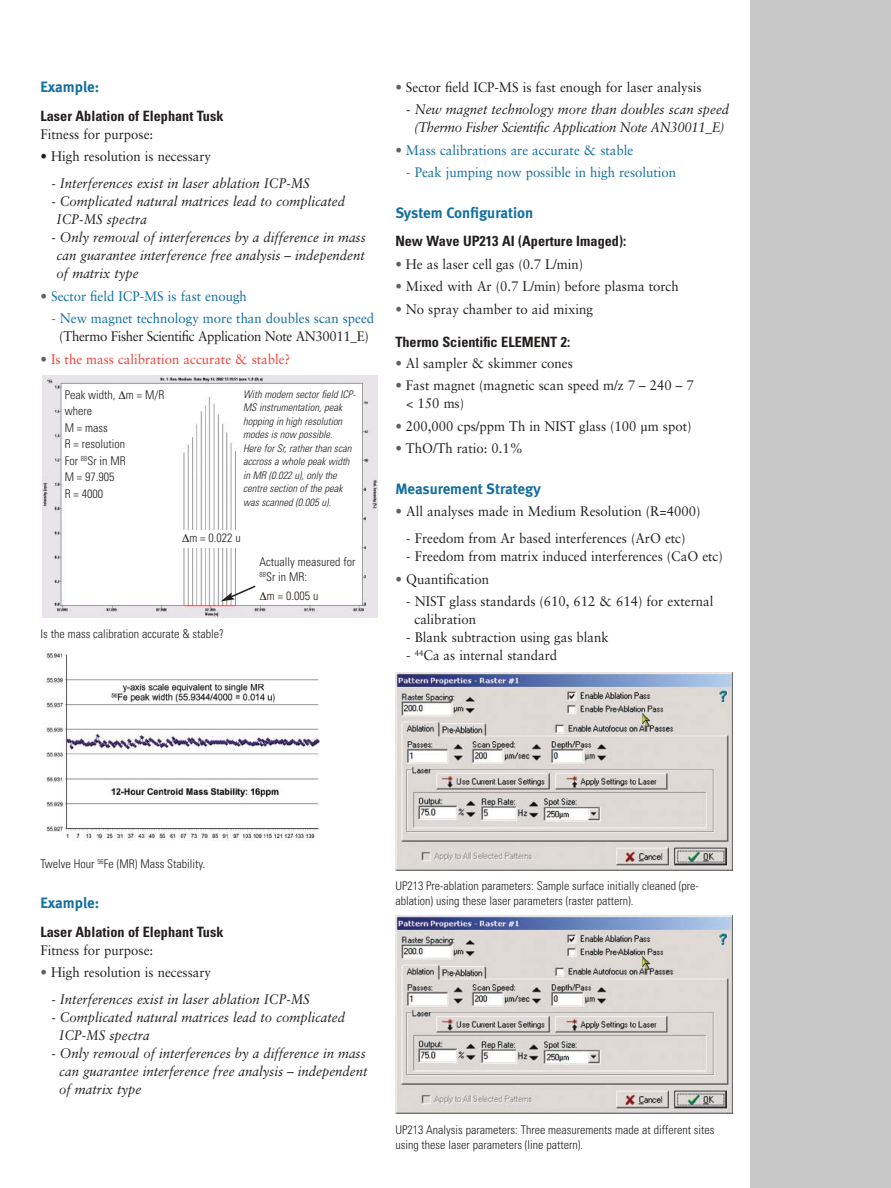
<style>
.page{position:relative;width:891px;height:1188px;background:#fff}
.page>*{position:absolute;margin:0;border:0;box-sizing:border-box;transform-origin:0 0}
.t1{font:15px "Meta Bold LF";color:#136f9f}
.t2{font:700 condensed 14.25px "Univers";color:#241f1f}
.t3{font:13.8px/18px "Sabon";color:#241f1f;scale:.95 1}
.t4{font:italic 13.8px/18px "Sabon";color:#241f1f;scale:.95 1}
.t5{font:13.8px "Sabon";color:#136f9f;scale:.95 1}
.t6{font:italic 13.8px/18px "Sabon";letter-spacing:-.025em;color:#241f1f;text-align:center;scale:.95 1}
.t7{font:13.8px "Sabon";letter-spacing:-.025em;color:#241f1f;scale:.95 1}
.t8{font:13.8px "Sabon";color:#f24139;scale:.95 1}
.t9{font:300 condensed 12px/16.5px "Univers";color:#241f1f}
.t10{font:italic 300 condensed 10.5px/13.5px "Univers";color:#241f1f}
.s1{color:#615f60}
</style>
<div class="page">
<div style="left:750px;top:0;width:141px;height:1188px;background:#c8c8c9"></div>
<img style="left:42px;top:376px;width:335px;height:241px">
<div style="left:166px;top:531px;width:90px;height:17px;background:#fff"></div>
<img style="left:43px;top:652px;width:277px;height:189px">
<img style="left:395px;top:672px;width:337px;height:199px">
<img style="left:395px;top:915px;width:337px;height:199px">
<svg style="left:119px;top:391px;width:7px;height:8px"></svg>
<svg style="left:221px;top:584px;width:46px;height:17px"></svg>
<p class="t1" style="left:40px;top:81px;width:60px">Example:</p>
<p class="t2" style="left:40px;top:110px;width:185px">Laser Ablation of Elephant Tusk</p>
<p class="t3" style="left:40px;top:126px;width:120px">Fitness for purpose:</p>
<p class="t3" style="left:40px;top:148px;width:181px">• High resolution is necessary</p>
<p class="t4" style="left:51px;top:175px;width:274px">- Interferences exist in laser ablation ICP-MS</p>
<p class="t4" style="left:57px;top:193px;width:305px;text-indent:-5px">- Complicated natural matrices lead to complicated<br>ICP-MS spectra</p>
<p class="t4" style="left:57px;top:229px;width:327px;text-align:justify;text-indent:-5px">- Only removal of interferences by a difference in mass can guarantee interference free analysis – independent of matrix type</p>
<p class="t5" style="left:40px;top:290px;width:219px"><span class="s1">•</span> Sector field ICP-MS is fast enough</p>
<p class="t5" style="left:51px;top:313px;width:341px">- New magnet technology more than doubles scan speed</p>
<p class="t7" style="left:59px;top:331px;width:327px">(Thermo Fisher Scientific Application Note AN30011_E)</p>
<p class="t8" style="left:41px;top:353px;width:265px"><span class="s1">•</span> Is the mass calibration accurate &amp; stable?</p>
<p class="t9" style="left:65px;top:387px;width:101px">Peak width, m = M/R where<br>M = mass<br>R = resolution<br>For <sup>88</sup>Sr in MR<br>M = 97.905<br>R = 4000</p>
<p class="t10" style="left:243px;top:388px;width:116px">With modern sectorfield ICP-<br>MS instrumentation,peak hopping in high resolution modes is now possible.<br>Here forSr,ratherthan scan accross a whole peak width in MR (0.022 u),only the centre section ofthe peak was scanned (0.005 u).</p>
<p class="t9" style="left:189px;top:531px;width:53px">m = 0.022 u</p>
<p class="t9" style="left:260px;top:555px;width:97px;line-height:15px">Actually measured for<br><sup>88</sup>Sr in MR:</p>
<p class="t9" style="left:267px;top:589px;width:53px">m = 0.005 u</p>
<p class="t9" style="left:40px;top:627px;width:185px">Is the mass calibration accurate &amp; stable?</p>
<p class="t3" style="left:395px;top:79px;width:324px"><span class="s1">•</span> Sector field ICP-MS is fast enough for laser analysis</p>
<p class="t6" style="left:406px;top:101px;width:341px">- New magnet technology more than doubles scan speed (Thermo Fisher Scientific Application Note AN30011_E)</p>
<p class="t5" style="left:395px;top:144px;width:252px"><span class="s1">•</span> Mass calibrations are accurate &amp; stable</p>
<p class="t5" style="left:406px;top:167px;width:286px">- Peak jumping now possible in high resolution</p>
<p class="t1" style="left:395px;top:207px;width:140px">System Configuration</p>
<p class="t2" style="left:395px;top:236px;width:232px">New Wave UP213 AI (Aperture Imaged):</p>
<p class="t3" style="left:395px;top:256px;width:199px"><span class="s1">•</span> He as laser cell gas (0.7 L/min)</p>
<p class="t3" style="left:395px;top:278px;width:300px"><span class="s1">•</span> Mixed with Ar (0.7 L/min) before plasma torch</p>
<p class="t3" style="left:395px;top:301px;width:210px"><span class="s1">•</span> No spray chamber to aid mixing</p>
<p class="t2" style="left:395px;top:336px;width:177px">Thermo Scientific ELEMENT 2:</p>
<p class="t3" style="left:395px;top:355px;width:188px"><span class="s1">•</span> Al sampler &amp; skimmer cones</p>
<p class="t3" style="left:406px;top:377px;width:304px;text-indent:-11px"><span class="s1">•</span> Fast magnet (magnetic scan speed m/z 7 – 240 – 7 &lt; 150 ms)</p>
<p class="t3" style="left:395px;top:418px;width:313px"><span class="s1">•</span> 200,000 cps/ppm Th in NIST glass (100 µm spot)</p>
<p class="t3" style="left:395px;top:440px;width:136px"><span class="s1">•</span> ThO/Th ratio: 0.1%</p>
<p class="t1" style="left:395px;top:483px;width:147px">Measurement Strategy</p>
<p class="t3" style="left:395px;top:503px;width:323px"><span class="s1">•</span> All analyses made in Medium Resolution (R=4000)</p>
<p class="t3" style="left:406px;top:530px;width:295px">- Freedom from Ar based interferences (ArO etc)</p>
<p class="t3" style="left:406px;top:548px;width:335px">- Freedom from matrix induced interferences (CaO etc)</p>
<p class="t3" style="left:395px;top:571px;width:100px"><span class="s1">•</span> Quantification</p>
<p class="t3" style="left:414px;top:593px;width:316px;text-indent:-8px">- NIST glass standards (610, 612 &amp; 614) for external calibration</p>
<p class="t3" style="left:406px;top:629px;width:215px">- Blank subtraction using gas blank</p>
<p class="t3" style="left:406px;top:647px;width:160px">- <sup>44</sup>Ca as internal standard</p>
<p class="t9" style="left:40px;top:856px;width:166px">Twelve Hour <sup>56</sup>Fe (MR) Mass Stability.</p>
<p class="t1" style="left:40px;top:897px;width:60px">Example:</p>
<p class="t2" style="left:40px;top:926px;width:185px">Laser Ablation of Elephant Tusk</p>
<p class="t3" style="left:40px;top:942px;width:120px">Fitness for purpose:</p>
<p class="t3" style="left:40px;top:964px;width:181px"><span class="s1">•</span> High resolution is necessary</p>
<p class="t4" style="left:51px;top:991px;width:274px">- Interferences exist in laser ablation ICP-MS</p>
<p class="t4" style="left:59px;top:1009px;width:302px;text-indent:-8px">- Complicated natural matrices lead to complicated<br>ICP-MS spectra</p>
<p class="t4" style="left:59px;top:1045px;width:326px;text-align:justify;text-indent:-8px">- Only removal of interferences by a difference in mass can guarantee interference free analysis – independent of matrix type</p>
<p class="t9" style="left:395px;top:879px;width:305px;line-height:15px">UP213 Pre-ablation parameters: Sample surface initially cleaned (pre&shy;ablation) using these laser parameters (raster pattern).</p>
<p class="t9" style="left:395px;top:1124px;width:321px;line-height:15px">UP213 Analysis parameters: Three measurements made at different sites using these laser parameters (line pattern).</p>
</div>
